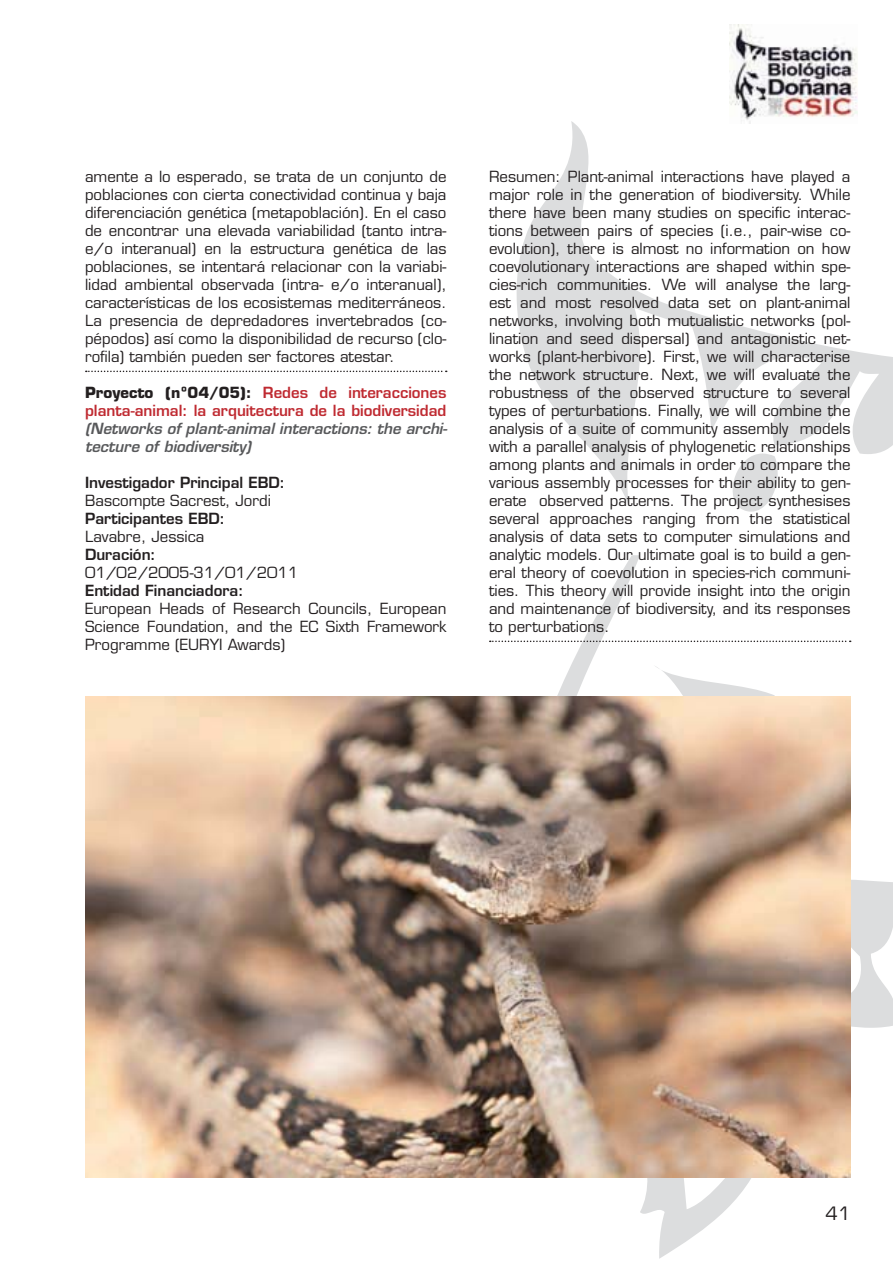
<style>
.page{position:relative;width:893px;height:1263px;background:#fff}
.page>*{position:absolute;margin:0;border:0;box-sizing:border-box;transform-origin:0 0}
.t1{font:18px "Eurostile";color:#231f20}
.t2{font:15px/18px "Eurostile";color:#231f20;text-align:justify}
.t3{font:600 15px/18px "Eurostile";color:#bf2a31}
.t4{font:600 15px "Eurostile";color:#231f20}
.t5{font:italic 600 15px/18px "Eurostile";color:#58595b}
.s1{font-weight:700;color:#231f20}
</style>
<div class="page">
<svg style="left:516px;top:121px;width:377px;height:384px"></svg>
<svg style="left:724px;top:454px;width:54px;height:58px"></svg>
<svg style="left:511px;top:555px;width:257px;height:704px"></svg>
<svg style="left:850px;top:852px;width:43px;height:176px"></svg>
<svg style="left:654px;top:665px;width:121px;height:31px"></svg>
<img style="left:730px;top:24px;width:127px;height:100px">
<svg style="left:86px;top:371px;width:361px;height:1px"></svg>
<svg style="left:490px;top:641px;width:361px;height:1px"></svg>
<img style="left:85px;top:696px;width:765px;height:482px">
<p class="t2" style="left:85px;top:169px;width:363px">amente a lo esperado, se trata de un conjunto de poblaciones con cierta conectividad continua y baja diferenciación genética (metapoblación). En el caso de encontrar una elevada variabilidad (tanto intra&shy;e/o interanual) en la estructura genética de las poblaciones, se intentará relacionar con la variabi&shy;lidad ambiental observada (intra- e/o interanual), características de los ecosistemas mediterráneos.<br>La presencia de depredadores invertebrados (co&shy;pépodos) así como la disponibilidad de recurso (clo&shy;rofila) también pueden ser factores atestar.</p>
<p class="t3" style="left:85px;top:385px;width:363px"><span class="s1">Proyecto (nº04/05):</span> Redes de interacciones planta-animal: la arquitectura de la biodiversidad</p>
<p class="t5" style="left:85px;top:421px;width:364px">(Networks of plant-animal interactions: the archi&shy;tecture of biodiversity)</p>
<p class="t4" style="left:85px;top:477px;width:202px">Investigador Principal EBD:</p>
<p class="t2" style="left:85px;top:493px;width:187px">Bascompte Sacrest, Jordi</p>
<p class="t4" style="left:85px;top:513px;width:141px">Participantes EBD:</p>
<p class="t2" style="left:85px;top:529px;width:121px">Lavabre, Jessica</p>
<p class="t4" style="left:85px;top:549px;width:72px">Duración:</p>
<p class="t2" style="left:85px;top:565px;width:215px">01/02/2005-31/01/2011</p>
<p class="t4" style="left:85px;top:585px;width:160px">Entidad Financiadora:</p>
<p class="t2" style="left:85px;top:601px;width:363px">European Heads of Research Councils, European Science Foundation, and the EC Sixth Framework Programme (EURYI Awards)</p>
<p class="t2" style="left:489px;top:169px;width:363px">Resumen: Plant-animal interactions have played a major role in the generation of biodiversity. While there have been many studies on specific interac&shy;tions between pairs of species (i.e., pair-wise co&shy;evolution), there is almost no information on how coevolutionary interactions are shaped within spe&shy;cies-rich communities. We will analyse the larg&shy;est and most resolved data set on plant-animal networks, involving both mutualistic networks (pol&shy;lination and seed dispersal) and antagonistic net&shy;works (plant-herbivore). First, we will characterise the network structure. Next, we will evaluate the robustness of the observed structure to several types of perturbations. Finally, we will combine the analysis of a suite of community assembly models with a parallel analysis of phylogenetic relationships among plants and animals in order to compare the various assembly processes for their ability to gen&shy;erate observed patterns. The project synthesises several approaches ranging from the statistical analysis of data sets to computer simulations and analytic models. Our ultimate goal is to build a gen&shy;eral theory of coevolution in species-rich communi&shy;ties. This theory will provide insight into the origin and maintenance of biodiversity, and its responses to perturbations.</p>
<p class="t1" style="left:825px;top:1206px;width:26px">41</p>
</div>
